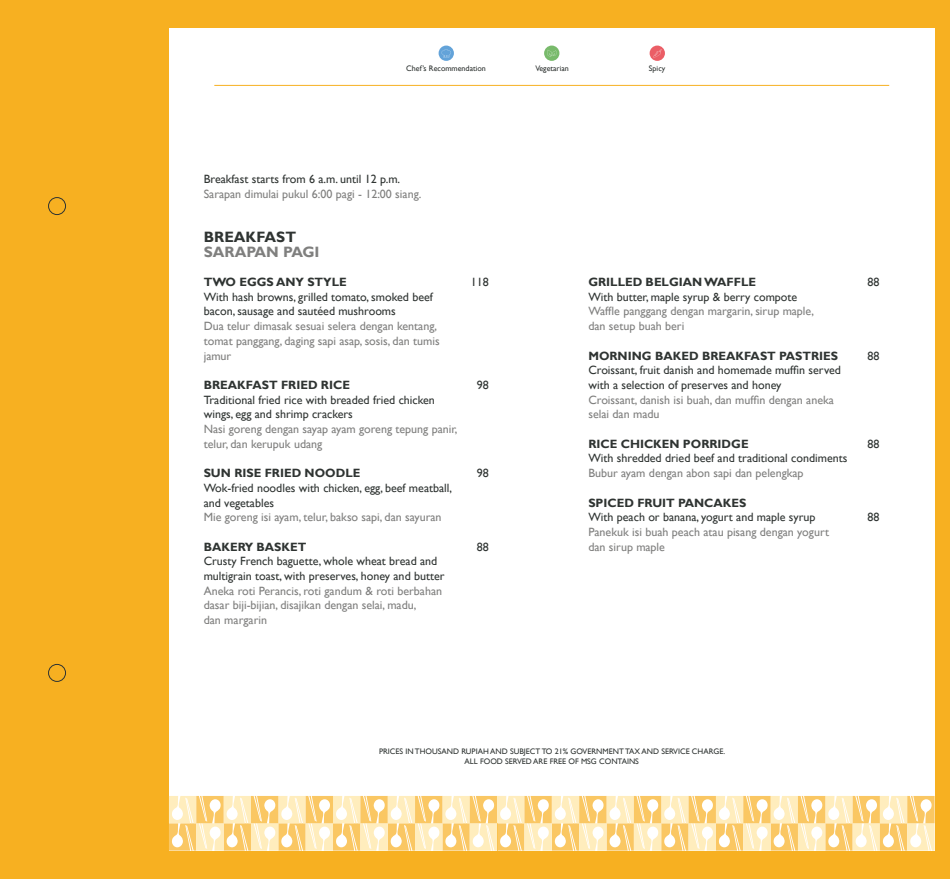
<style>
.page{position:relative;width:950px;height:879px;background:#f7b021}
.page>*{position:absolute;margin:0;border:0;box-sizing:border-box;transform-origin:0 0}
.t1{font:700 15px "Gill Sans";letter-spacing:-.07em;color:#7f7f7e}
.t2{font:700 15px "Gill Sans";color:#2f3432}
.t3{font:12px/14.7px "Gill Sans";color:#7f7f7e}
.t4{font:12px/14.7px "Gill Sans";color:#2f3432}
.t5{font:700 12px "Gill Sans";color:#2f3432}
.t6{font:8px/9.6px "Gill Sans";color:#2f3432;text-align:center}
</style>
<div class="page">
<div style="left:169px;top:28px;width:765px;height:822px;background:#fff"></div>
<svg style="left:169px;top:796px;width:765px;height:54px"></svg>
<svg style="left:438px;top:46px;width:16px;height:15px"></svg>
<svg style="left:441px;top:49px;width:10px;height:8px"></svg>
<svg style="left:649px;top:46px;width:16px;height:15px"></svg>
<svg style="left:653px;top:49px;width:8px;height:8px"></svg>
<div style="left:544px;top:46px;width:15px;height:15px;background:#78ba6b;border-radius:50%"></div>
<svg style="left:547px;top:50px;width:10px;height:7px"></svg>
<hr style="left:214px;top:85px;width:675px;height:1px;background:#f7b021">
<div style="left:48px;top:197px;width:18px;height:18px;border:1px solid #2f3432;border-radius:50%"></div>
<div style="left:48px;top:664px;width:18px;height:17px;border:1px solid #2f3432;border-radius:50%"></div>
<p class="t6" style="left:406px;top:64px;width:81px">Chef’s Recommendation</p>
<p class="t6" style="left:535px;top:64px;width:35px">Vegetarian</p>
<p class="t6" style="left:649px;top:64px;width:18px">Spicy</p>
<p class="t4" style="left:204px;top:172px;width:198px">Breakfast starts from 6 a.m. until 12 p.m.</p>
<p class="t3" style="left:204px;top:187px;width:219px">Sarapan dimulai pukul 6:00 pagi - 12:00 siang.</p>
<p class="t2" style="left:204px;top:228px;width:22px">BREAKFAST</p>
<p class="t1" style="left:204px;top:242px;width:12px">SARA</p>
<p class="t1" style="left:246px;top:242px;width:72px">PAN PAGI</p>
<p class="t5" style="left:204px;top:275px;width:46px">TWO EGG</p>
<p class="t5" style="left:267px;top:275px;width:82px">S ANY STYLE</p>
<p class="t4" style="left:204px;top:289px;width:231px">With hash browns, grilled tomato, smoked beef bacon, sausage and sautéed mushrooms</p>
<p class="t3" style="left:204px;top:319px;width:237px">Dua telur dimasak sesuai selera dengan kentang, tomat panggang, daging sapi asap, sosis, dan tumis jamur</p>
<p class="t5" style="left:204px;top:378px;width:148px">BREAKFAST FRIED RICE</p>
<p class="t4" style="left:204px;top:392px;width:233px">Traditional fried rice with breaded fried chicken wings, egg and shrimp crackers</p>
<p class="t3" style="left:204px;top:422px;width:255px">Nasi goreng dengan sayap ayam goreng tepung panir, telur, dan kerupuk udang</p>
<p class="t5" style="left:204px;top:466px;width:158px">SUN RISE FRIED NOODLE</p>
<p class="t4" style="left:204px;top:481px;width:250px">Wok-fried noodles with chicken, egg, beef meatball, and vegetables</p>
<p class="t3" style="left:204px;top:510px;width:239px">Mie goreng isi ayam, telur, bakso sapi, dan sayuran</p>
<p class="t5" style="left:204px;top:539px;width:104px">BAKERY BASKET</p>
<p class="t4" style="left:204px;top:554px;width:242px">Crusty French baguette, whole wheat bread and multigrain toast, with preserves, honey and butter</p>
<p class="t3" style="left:204px;top:583px;width:240px">Aneka roti Perancis, roti gandum &amp; roti berbahan dasar biji-bijian, disajikan dengan selai, madu,<br>dan margarin</p>
<p class="t4" style="left:471px;top:275px;width:19px">118</p>
<p class="t4" style="left:477px;top:378px;width:13px">98</p>
<p class="t4" style="left:477px;top:466px;width:13px">98</p>
<p class="t4" style="left:477px;top:539px;width:13px">88</p>
<p class="t5" style="left:588px;top:275px;width:169px">GRILLED BELG IAN WAFFLE</p>
<p class="t4" style="left:588px;top:289px;width:210px">With butter, maple syrup &amp; berry compote</p>
<p class="t3" style="left:588px;top:304px;width:227px">Waffle panggang dengan margarin, sirup maple, dan setup buah beri</p>
<p class="t5" style="left:588px;top:348px;width:251px">MORNING BAKED BREAKFAST PASTRIES</p>
<p class="t4" style="left:588px;top:363px;width:254px">Croissant, fruit danish and homemade muffin served with a selection of preserves and honey</p>
<p class="t3" style="left:588px;top:392px;width:247px">Croissant, danish isi buah, dan muffin dengan aneka selai dan madu</p>
<p class="t5" style="left:588px;top:436px;width:162px">RICE CHICKEN PORRIDGE</p>
<p class="t4" style="left:588px;top:451px;width:260px">With shredded dried beef and traditional condiments</p>
<p class="t3" style="left:588px;top:466px;width:217px">Bubur ayam dengan abon sapi dan pelengkap</p>
<p class="t5" style="left:588px;top:495px;width:159px">SPICED FRUIT PANCAKES</p>
<p class="t4" style="left:588px;top:510px;width:229px">With peach or banana, yogurt and maple syrup</p>
<p class="t3" style="left:588px;top:525px;width:242px">Panekuk isi buah peach atau pisang dengan yogurt dan sirup maple</p>
<p class="t4" style="left:867px;top:275px;width:13px">88</p>
<p class="t4" style="left:867px;top:348px;width:13px">88</p>
<p class="t4" style="left:867px;top:436px;width:13px">88</p>
<p class="t4" style="left:867px;top:510px;width:13px">88</p>
<p class="t6" style="left:379px;top:747px;width:348px">Prices in Thousand Rupiah and subject to 21% Government Tax and Service Charg e.<br>All food served are free of MSG Contains</p>
</div>
